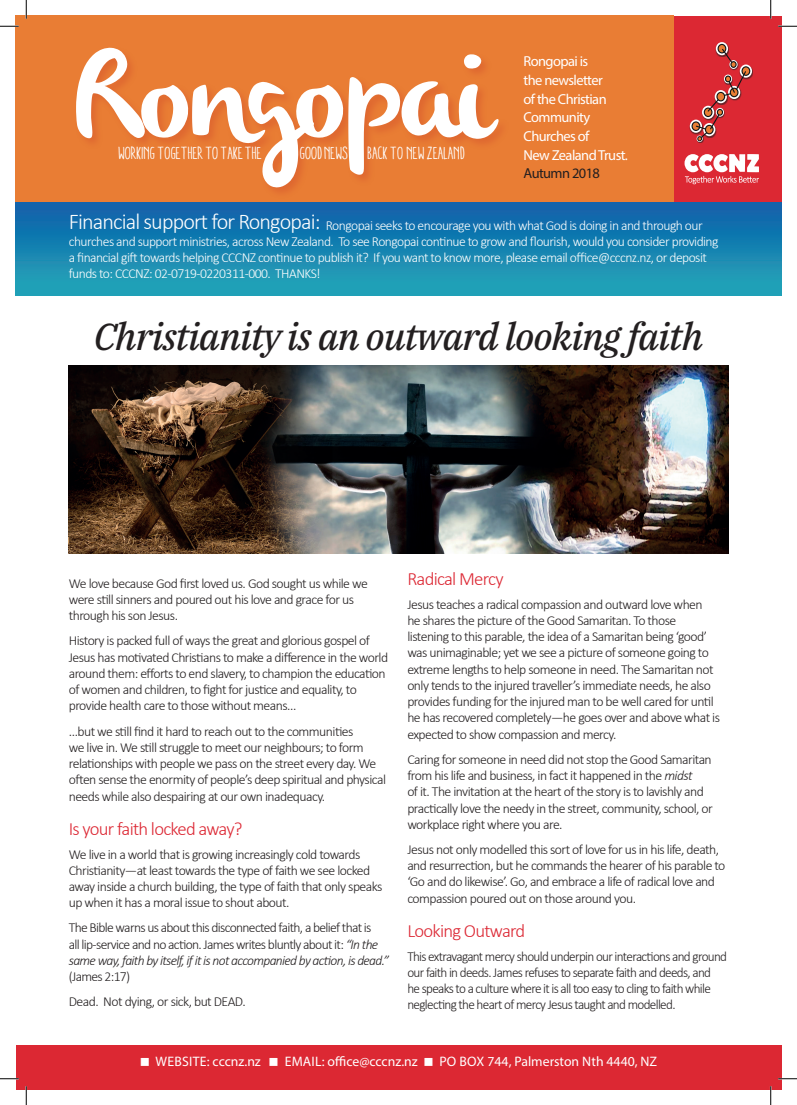
<style>
.page{position:relative;width:797px;height:1105px;background:#fff}
.page>*{position:absolute;margin:0;border:0;box-sizing:border-box;transform-origin:0 0}
.t1{font:128.88px "olivier";letter-spacing:-.02em;color:#fff}
.t2{font:italic 37.5px "IBM Plex Serif Text";letter-spacing:-.03em;color:#231f20}
.t3{font:300 22.5px "Calibri";letter-spacing:-.04em;color:#fff}
.t4{font:300 18.75px "Calibri";letter-spacing:-.04em;color:#dc2733}
.t5{font:condensed 17.5px "Aracne";letter-spacing:-.02em;color:#fff}
.t6{font:14.5px/18.9px "Myriad Pro";letter-spacing:-.04em;color:#fff}
.t7{font:14.5px "Myriad Pro";letter-spacing:-.04em;color:#231f20}
.t8{font:300 13.75px/16.2px "Calibri";letter-spacing:-.04em;color:#231f20}
.t9{font:300 13.75px/16.2px "Calibri";letter-spacing:-.04em;color:#fff}
.t10{font:300 13.75px/16.2px "Calibri";letter-spacing:-.04em;color:#231f20;scale:.96 1}
.t11{font:13.75px "Myriad Pro";color:#fff}
.s1{font-style:italic}
</style>
<div class="page">
<div style="left:16px;top:1045px;width:765px;height:44px;background:#dc2833"></div>
<div style="left:16px;top:16px;width:657px;height:186px;background:#e97d34"></div>
<div style="left:16px;top:202px;width:765px;height:93px;background:linear-gradient(to bottom,#0d5eaa,#22a7b8)"></div>
<div style="left:673px;top:16px;width:108px;height:186px;background:#dc2833"></div>
<div style="left:715px;top:42px;width:14px;height:15px;background:#231f20;opacity:.62"></div>
<svg style="left:715px;top:42px;width:13px;height:13px"></svg>
<div style="left:718px;top:44px;width:7px;height:9px;background:#e97d34;border-radius:50%"></div>
<div style="left:717px;top:44px;width:9px;height:9px;border:1px solid #101718;border-radius:50%"></div>
<div style="left:739px;top:65px;width:14px;height:14px;background:#231f20;opacity:.62"></div>
<svg style="left:739px;top:65px;width:13px;height:13px"></svg>
<div style="left:742px;top:67px;width:7px;height:8px;background:#e97d34;border-radius:50%"></div>
<div style="left:741px;top:66px;width:9px;height:10px;border:1px solid #101718;border-radius:50%"></div>
<div style="left:689px;top:120px;width:14px;height:14px;background:#231f20;opacity:.62"></div>
<svg style="left:689px;top:120px;width:13px;height:13px"></svg>
<svg style="left:692px;top:122px;width:7px;height:8px"></svg>
<div style="left:691px;top:121px;width:9px;height:10px;border:1px solid #101718;border-radius:50%"></div>
<div style="left:696px;top:136px;width:7px;height:7px;background:#231f20;opacity:.62"></div>
<svg style="left:695px;top:48px;width:52px;height:93px"></svg>
<svg style="left:684px;top:154px;width:75px;height:30px"></svg>
<div style="left:74px;top:46px;width:435px;height:153px;background:#d24c2b;opacity:.42"></div>
<img style="left:69px;top:366px;width:659px;height:187px">
<svg style="left:0;top:25px;width:19px;height:2px"></svg>
<svg style="left:778px;top:25px;width:19px;height:2px"></svg>
<svg style="left:0;top:1078px;width:19px;height:1px"></svg>
<svg style="left:778px;top:1078px;width:19px;height:1px"></svg>
<svg style="left:25px;top:0;width:2px;height:19px"></svg>
<svg style="left:25px;top:1086px;width:2px;height:19px"></svg>
<svg style="left:770px;top:0;width:1px;height:19px"></svg>
<svg style="left:770px;top:1086px;width:1px;height:19px"></svg>
<h1 class="t1" style="left:75px;top:22px;width:415px">Rongopai</h1>
<p class="t6" style="left:523px;top:51px;width:85px">Rongopai is the newsletter of the Christian<br>Community<br>Churches of</p>
<p class="t5" style="left:118px;top:142px;width:145px">WORKING TOGETHER TO TAKE THE</p>
<p class="t5" style="left:300px;top:142px;width:167px">GOOD NEWS BACK TO NEW ZEALAND</p>
<p class="t6" style="left:523px;top:146px;width:106px">New Zealand Trust.</p>
<p class="t7" style="left:523px;top:164px;width:78px">Autumn 2018</p>
<h3 class="t3" style="left:69px;top:208px;width:253px">Financial support for Rongopai:</h3>
<p class="t9" style="left:69px;top:217px;width:651px;text-indent:257px">Rongopai seeks to encourage you with what God is doing in and through our churches and support ministries, across New Zealand. To see Rongopai continue to grow and flourish, would you consider providing a financial gift towards helping CCCNZ continue to publish it? If you want to know more, please email office@cccnz.nz, or deposit funds to: CCCNZ: 02-0719-0220311-000. THANKS!</p>
<h2 class="t2" style="left:94px;top:307px;width:611px">Christianity is an outward looking faith</h2>
<p class="t8" style="left:69px;top:575px;width:300px">We love because God first loved us. God sought us while we were still sinners and poured out his love and grace for us through his son Jesus.</p>
<p class="t8" style="left:69px;top:633px;width:321px">History is packed full of ways the great and glorious gospel of Jesus has motivated Christians to make a difference in the world around them: efforts to end slavery, to champion the education of women and children, to fight for justice and equality, to provide health care to those without means…</p>
<p class="t8" style="left:69px;top:723px;width:319px">…but we still find it hard to reach out to the communities<br>we live in. We still struggle to meet our neighbours; to form relationships with people we pass on the street every day. We often sense the enormity of people’s deep spiritual and physical needs while also despairing at our own inadequacy.</p>
<h3 class="t4" style="left:69px;top:817px;width:175px">Is your faith locked away?</h3>
<p class="t8" style="left:69px;top:846px;width:315px">We live in a world that is growing increasingly cold towards Christianity—at least towards the type of faith we see locked away inside a church building, the type of faith that only speaks up when it has a moral issue to shout about.</p>
<p class="t8" style="left:69px;top:920px;width:322px">The Bible warns us about this disconnected faith, a belief that is<br>all lip-service and no action. James writes bluntly about it: <span class="s1">“In the same way, faith by itself, if it is not accompanied by action, is dead.”</span></p>
<p class="t8" style="left:69px;top:964px;width:178px;line-height:25.1px">(James 2:17)<br>Dead. Not dying, or sick, but DEAD.</p>
<h3 class="t4" style="left:407px;top:567px;width:98px">Radical Mercy</h3>
<p class="t8" style="left:407px;top:596px;width:314px">Jesus teaches a radical compassion and outward love when<br>he shares the picture of the Good Samaritan. To those listening to this parable, the idea of a Samaritan being ‘good’ was unimaginable; yet we see a picture of someone going to extreme lengths to help someone in need. The Samaritan not only tends to the injured traveller’s immediate needs, he also provides funding for the injured man to be well cared for until he has recovered completely—he goes over and above what is expected to show compassion and mercy.</p>
<p class="t8" style="left:407px;top:751px;width:307px">Caring for someone in need did not stop the Good Samaritan from his life and business, in fact it happened in the <span class="s1">midst<br></span>of it. The invitation at the heart of the story is to lavishly and practically love the needy in the street, community, school, or workplace right where you are.</p>
<p class="t8" style="left:407px;top:841px;width:319px">Jesus not only modelled this sort of love for us in his life, death, and resurrection, but he commands the hearer of his parable to ‘Go and do likewise’. Go, and embrace a life of radical love and compassion poured out on those around you.</p>
<h3 class="t4" style="left:407px;top:919px;width:119px">Looking Outward</h3>
<p class="t10" style="left:407px;top:948px;width:334px">This extravagant mercy should underpin our interactions and ground our faith in deeds. James refuses to separate faith and deeds, and he speaks to a culture where it is all too easy to cling to faith while neglecting the heart of mercy Jesus taught and modelled.</p>
<p class="t11" style="left:140px;top:1052px;width:519px">■ WEBSITE: cccnz.nz ■ EMAIL: office@cccnz.nz ■ PO BOX 744, Palmerston Nth 4440, NZ</p>
</div>
